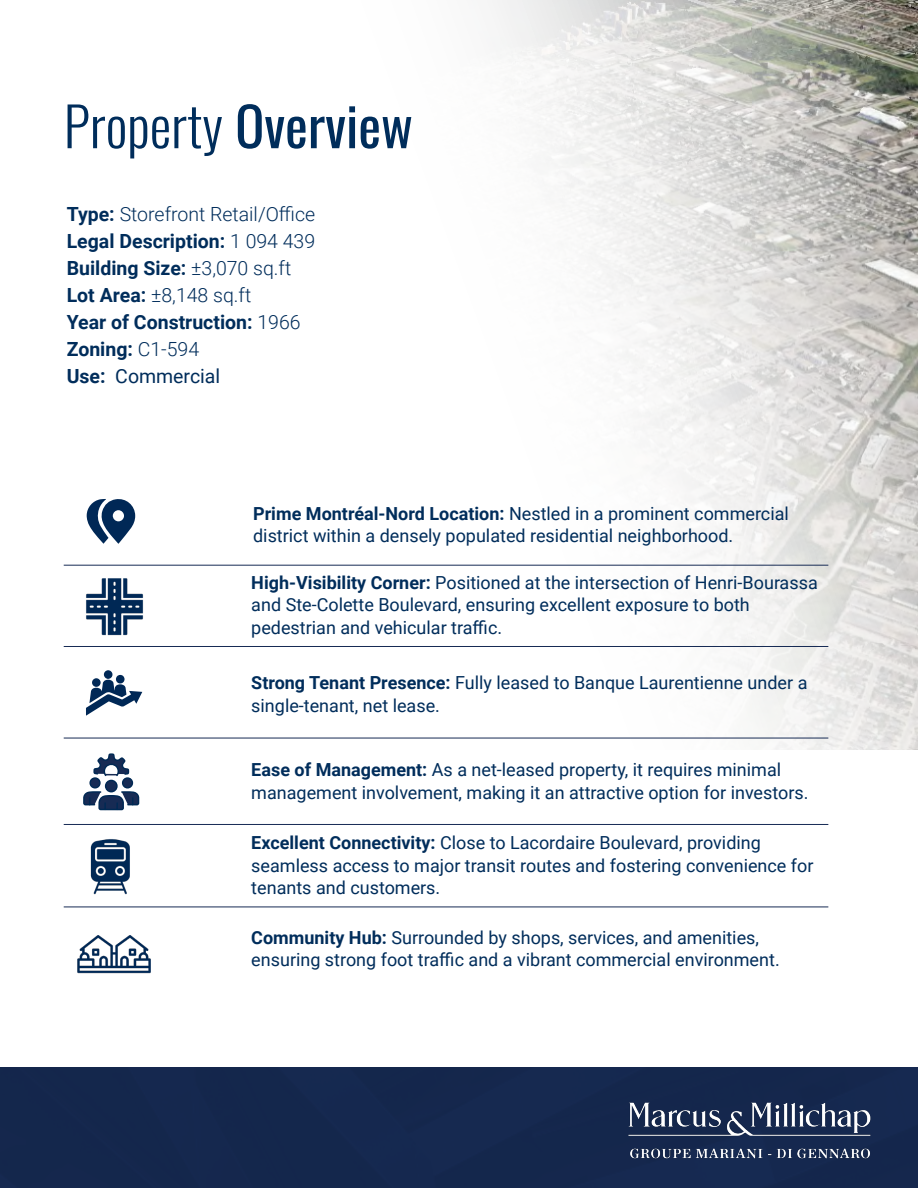
<style>
.page{position:relative;width:918px;height:1188px;background:#fff}
.page>*{position:absolute;margin:0;border:0;box-sizing:border-box;transform-origin:0 0}
.t1{font:300 54px "Oswald";color:#002d5b}
.t2{font:700 19.5px/27px "Roboto";color:#002d5b}
.t3{font:18px/22.5px "Roboto";color:#002d5b}
.s1{font-weight:400}
.s2{font-weight:300}
.s3{font-weight:700}
</style>
<div class="page">
<img style="left:63px;top:0;width:855px;height:750px">
<div style="left:0;top:1068px;width:918px;height:120px;background:#14274c"></div>
<hr style="left:64px;top:565px;width:764px;height:1px;background:#172b54">
<hr style="left:64px;top:646px;width:764px;height:1px;background:#172b54">
<hr style="left:64px;top:738px;width:764px;height:1px;background:#172b54">
<hr style="left:64px;top:824px;width:764px;height:1px;background:#172b54">
<img style="left:69px;top:561px;width:91px;height:91px">
<hr style="left:64px;top:907px;width:764px;height:1px;background:#172b54">
<svg style="left:87px;top:498px;width:48px;height:46px"></svg>
<img style="left:77px;top:935px;width:74px;height:39px">
<img style="left:90px;top:839px;width:40px;height:56px">
<img style="left:628px;top:1102px;width:243px;height:57px">
<svg style="left:86px;top:679px;width:56px;height:37px"></svg>
<div style="left:92px;top:678px;width:9px;height:9px;background:#002856;border-radius:50%"></div>
<div style="left:116px;top:675px;width:9px;height:9px;background:#002856;border-radius:50%"></div>
<div style="left:104px;top:670px;width:9px;height:9px;background:#002856;border-radius:50%"></div>
<svg style="left:82px;top:733px;width:58px;height:78px"></svg>
<h1 class="t1" style="left:64px;top:78px;width:351px">Property <span class="s1">Overview</span></h1>
<p class="t2" style="left:67px;top:200px;width:250px">Type: <span class="s2">Storefront Retail/Office<br></span>Legal Description: <span class="s2">1 094 439<br></span>Building Size: <span class="s2">±3,070 sq.ft<br></span>Lot Area: <span class="s2">±8,148 sq.ft<br></span>Year of Construction: <span class="s2">1966<br></span>Zoning: <span class="s2">C1-594<br></span>Use: <span class="s1">Commercial</span></p>
<p class="t3" style="left:253px;top:502px;width:537px"><span class="s3">Prime Montréal-Nord Location:</span> Nestled in a prominent commercial district within a densely populated residential neighborhood.</p>
<p class="t3" style="left:251px;top:570px;width:568px"><span class="s3">High-Visibility Corner:</span> Positioned at the intersection of Henri-Bourassa and Ste-Colette Boulevard, ensuring excellent exposure to both pedestrian and vehicular traffic.</p>
<p class="t3" style="left:251px;top:671px;width:558px"><span class="s3">Strong Tenant Presence:</span> Fully leased to Banque Laurentienne under a single-tenant, net lease.</p>
<p class="t3" style="left:251px;top:758px;width:559px"><span class="s3">Ease of Management:</span> As a net-leased property, it requires minimal management involvement, making it an attractive option for investors.</p>
<p class="t3" style="left:251px;top:831px;width:564px"><span class="s3">Excellent Connectivity:</span> Close to Lacordaire Boulevard, providing seamless access to major transit routes and fostering convenience for tenants and customers.</p>
<p class="t3" style="left:251px;top:925px;width:530px"><span class="s3">Community Hub:</span> Surrounded by shops, services, and amenities, ensuring strong foot traffic and a vibrant commercial environment.</p>
</div>
